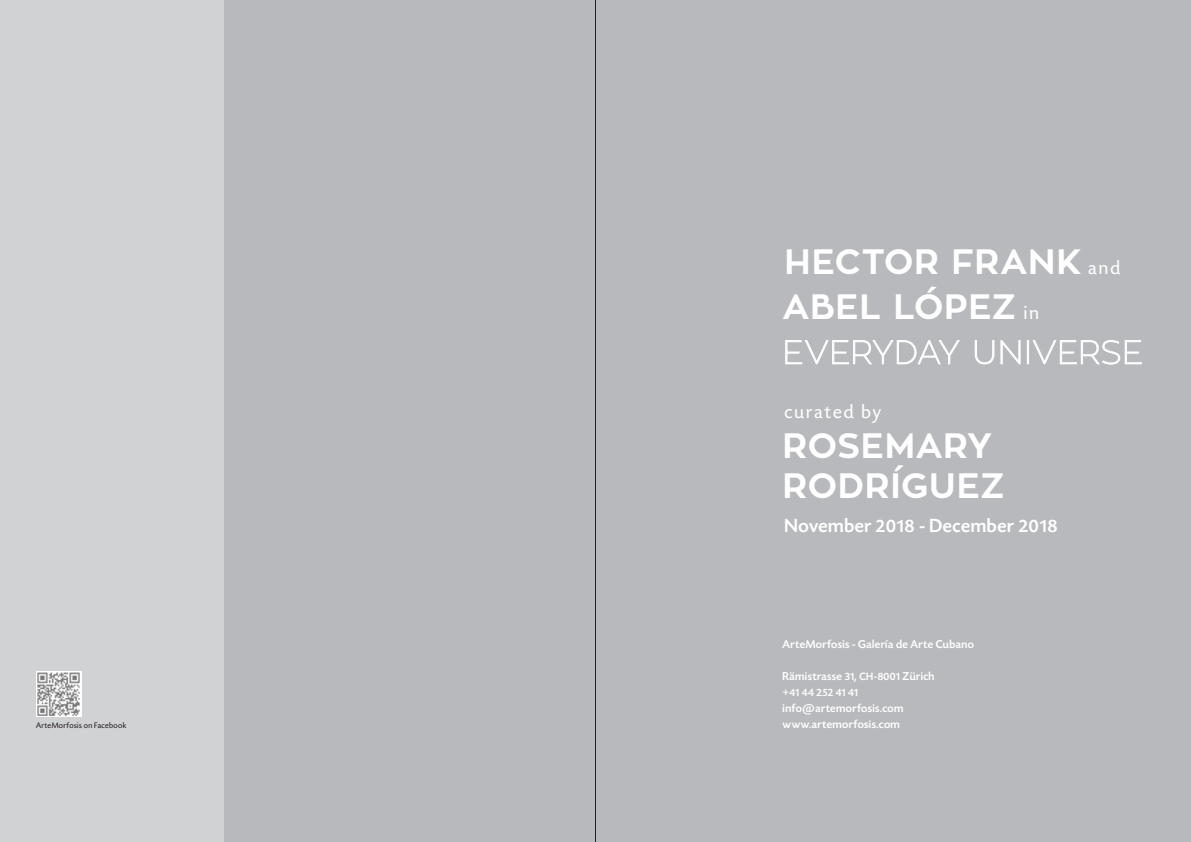
<style>
.page{position:relative;width:1191px;height:842px;background:#fff}
.page>*{position:absolute;margin:0;border:0;box-sizing:border-box;transform-origin:0 0}
.fecha{font:700 35px/40px "Zona Pro";letter-spacing:.02em;color:#fff}
.fecha-2{font:500 20px "Today SHOP";letter-spacing:.035em;color:#fff}
.fecha-3{font:20px "Today SHOP";letter-spacing:.105em;color:#fff}
.fecha-4{font:500 12px "Today SHOP";letter-spacing:.035em;color:#fff}
.fecha-5{font:500 11.2px "Today SHOP";letter-spacing:.005em;color:#fff}
.fecha-6{font:8.5px "Today SHOP";letter-spacing:.045em;color:#231f20}
.s1{font-family:"Today SHOP";font-weight:400;font-size:20px}
.s2{font-size:19px}
.s3{font-size:11.2px}
.s4{font-size:12px}
</style>
<div class="page">
<div style="left:0;top:0;width:363px;height:842px;background:#d1d2d4"></div>
<div style="left:224px;top:0;width:743px;height:842px;background:#b8b9bc"></div>
<div style="left:595px;top:0;width:596px;height:842px;background:#b8b9bc"></div>
<svg style="left:785px;top:340px;width:175px;height:25px"></svg>
<svg style="left:974px;top:340px;width:47px;height:25px"></svg>
<div style="left:1027px;top:340px;width:2px;height:24px;border:1px solid #fff"></div>
<svg style="left:1032px;top:340px;width:110px;height:25px"></svg>
<hr style="left:595px;top:0;width:1px;height:842px;background:#231f20">
<svg style="left:36px;top:671px;width:45px;height:46px"></svg>
<img style="left:37px;top:673px;width:43px;height:42px">
<p class="fecha" style="left:784px;top:242px;width:337px">HECTOR FRANK <span class="s1">and</span></p>
<p class="fecha" style="left:782px;top:287px;width:258px">ABEL LÓPEZ <span class="s1">in</span></p>
<p class="fecha-3" style="left:784px;top:401px;width:98px">curated by</p>
<p class="fecha" style="left:782px;top:426px;width:223px">ROSEMARY<br>RODRÍGUEZ</p>
<p class="fecha-2" style="left:784px;top:515px;width:274px">November <span class="s2">2018</span> - December <span class="s2">2018</span></p>
<p class="fecha-4" style="left:782px;top:638px;width:193px">ArteMorfosis - Galería de Arte Cubano</p>
<p class="fecha-4" style="left:782px;top:670px;width:153px">Rämistrasse <span class="s3">31</span>, <span class="s3">CH</span>-<span class="s3">8001</span> Zürich</p>
<p class="fecha-5" style="left:782px;top:686px;width:77px"><span class="s4">+</span>41 44 252 41 41</p>
<p class="fecha-4" style="left:782px;top:702px;width:122px">info@artemorfosis.com</p>
<p class="fecha-6" style="left:36px;top:721px;width:92px">ArteMorfosis on Facebook</p>
<p class="fecha-4" style="left:782px;top:718px;width:119px">www.artemorfosis.com</p>
</div>
